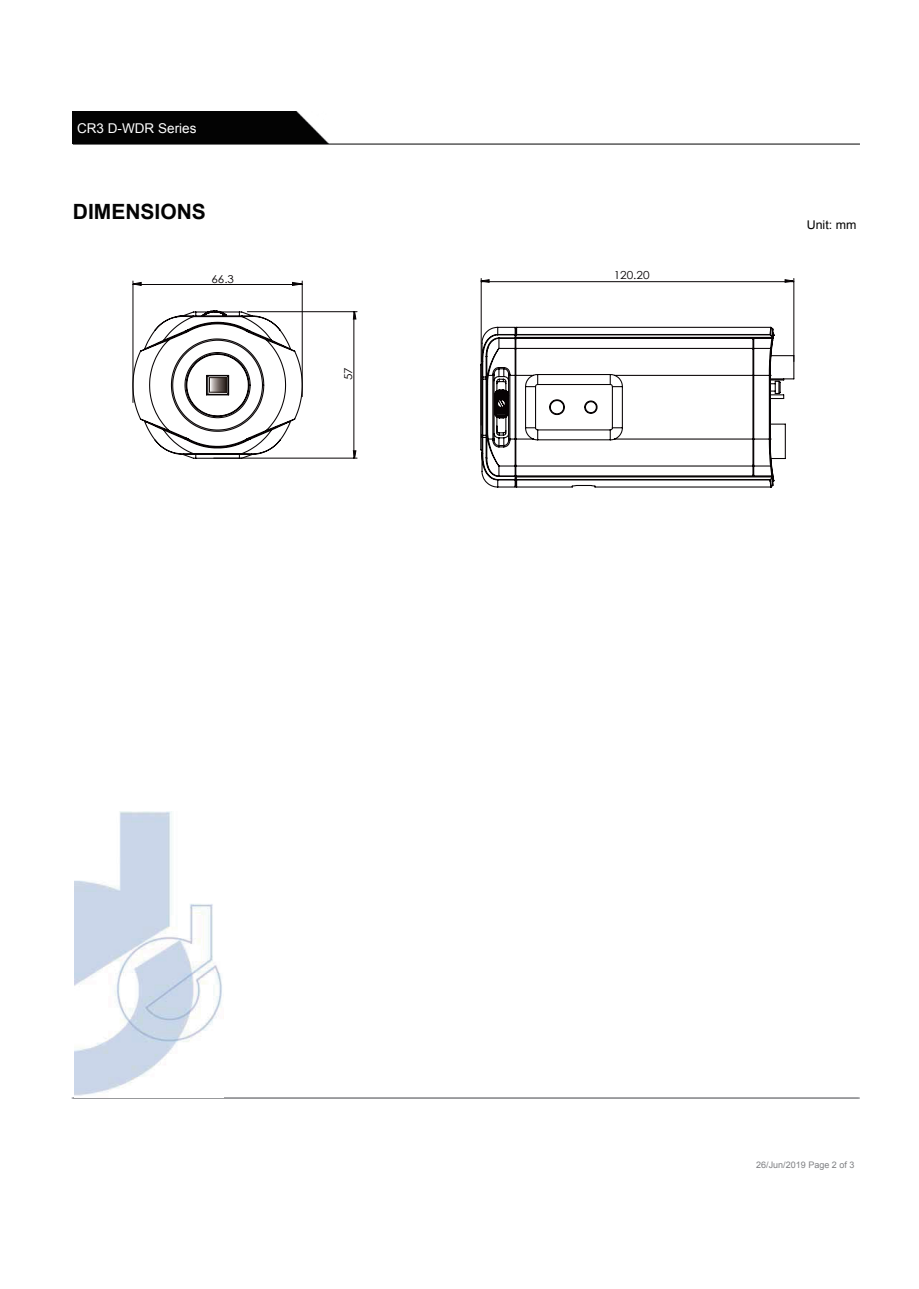
<style>
.page{position:relative;width:919px;height:1289px;background:#fff}
.page>*{position:absolute;margin:0;border:0;box-sizing:border-box;transform-origin:0 0}
.t1{font:700 21px "Arial";color:#030303}
.t2{font:13.5px "Arial";color:#fff}
.t3{font:12px "Arial";color:#030303}
.t4{font:11.1px "Century Gothic";color:#070304;scale:1.07 1}
.t5{font:10.8px "Century Gothic";color:#070304;scale:1.07 1}
.t6{font:9px "Arial";color:#7f8083}
</style>
<div class="page">
<div style="left:73px;top:111px;width:255px;height:32px;background:#030303"></div>
<hr style="left:73px;top:144px;width:786px;height:1px;background:#030303">
<hr style="left:72px;top:1097px;width:786px;height:1px;background:#7f8083">
<hr style="left:73px;top:1097px;width:786px;height:1px;background:#7f8083">
<svg style="left:480px;top:326px;width:314px;height:162px"></svg>
<hr style="left:481px;top:278px;width:1px;height:147px;background:#070304">
<hr style="left:793px;top:278px;width:1px;height:83px;background:#070304">
<svg style="left:480px;top:279px;width:314px;height:4px"></svg>
<svg style="left:132px;top:309px;width:171px;height:150px"></svg>
<hr style="left:133px;top:281px;width:1px;height:121px;background:#070304">
<hr style="left:302px;top:281px;width:1px;height:115px;background:#070304">
<svg style="left:132px;top:281px;width:171px;height:5px"></svg>
<hr style="left:247px;top:311px;width:110px;height:1px;background:#070304">
<hr style="left:214px;top:458px;width:143px;height:1px;background:#070304">
<svg style="left:352px;top:311px;width:5px;height:148px"></svg>
<img style="left:75px;top:811px;width:147px;height:285px">
<h2 class="t2" style="left:77px;top:119px;width:121px">CR3 D-WDR Series</h2>
<h1 class="t1" style="left:73px;top:197px;width:135px">DIMENSIONS</h1>
<p class="t5" style="left:211px;top:271px;width:23px">66.3</p>
<p class="t5" style="left:341px;top:380px;width:14px;rotate:-90deg">57</p>
<p class="t4" style="left:613px;top:267px;width:35px">120.20</p>
<h3 class="t3" style="left:806px;top:216px;width:51px">Unit: mm</h3>
<p class="t6" style="left:756px;top:1158px;width:100px">26/Jun/2019 Page 2 of 3</p>
</div>
